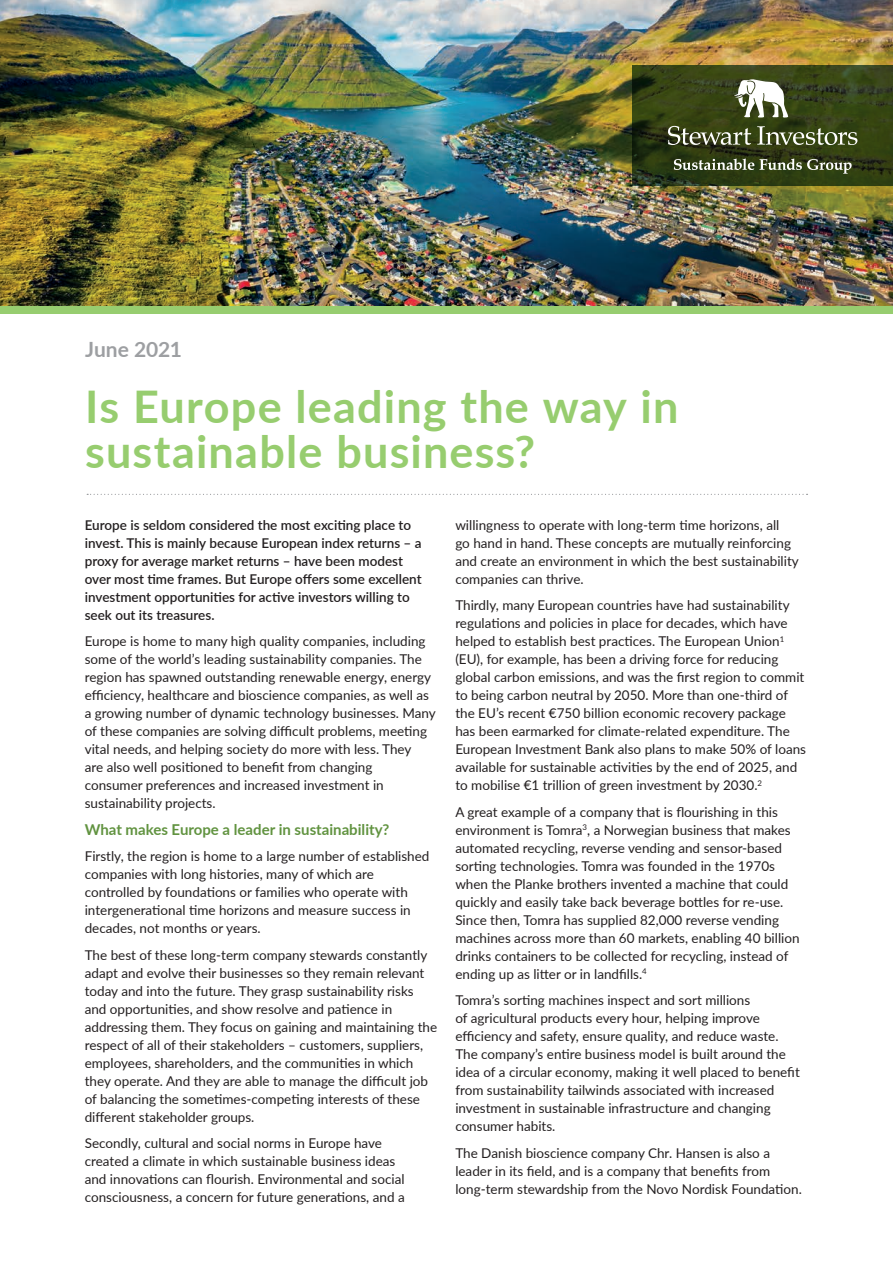
<style>
.page{position:relative;width:893px;height:1263px;background:#fff}
.page>*{position:absolute;margin:0;border:0;box-sizing:border-box;transform-origin:0 0}
.t1{font:700 45px/45px "Lato";letter-spacing:.025em;color:#97cd6f}
.t2{font:700 21px "Lato";color:#9d9fa2}
.t3{font:700 15px "Lato";color:#619340}
.t4{font:13.5px/18px "Lato";color:#231f20}
.t5{font:600 13.5px/18px "Lato";color:#231f20}
</style>
<div class="page">
<img style="left:0;top:0;width:893px;height:306px">
<div style="left:0;top:306px;width:893px;height:8px;background:#97cd6f"></div>
<svg style="left:632px;top:65px;width:261px;height:121px;background:#313e15"></svg>
<svg style="left:668px;top:126px;width:83px;height:19px;background:#676e4e"></svg>
<svg style="left:757px;top:126px;width:100px;height:19px;background:#65714c"></svg>
<svg style="left:674px;top:158px;width:178px;height:16px;background:#5c6647"></svg>
<svg style="left:734px;top:79px;width:54px;height:39px"></svg>
<svg style="left:87px;top:494px;width:720px;height:1px"></svg>
<h2 class="t2" style="left:85px;top:334px;width:99px">June 2021</h2>
<h1 class="t1" style="left:85px;top:382px;width:595px">Is Europe leading the way in sustainable business?</h1>
<p class="t5" style="left:85px;top:515px;width:338px">Europe is seldom considered the most exciting place to invest. This is mainly because European index returns – a proxy for average market returns – have been modest over most time frames. But Europe offers some excellent investment opportunities for active investors willing to seek out its treasures.</p>
<p class="t4" style="left:85px;top:632px;width:353px">Europe is home to many high quality companies, including some of the world’s leading sustainability companies. The region has spawned outstanding renewable energy, energy efficiency, healthcare and bioscience companies, as well as a growing number of dynamic technology businesses. Many of these companies are solving difficult problems, meeting vital needs, and helping society do more with less. They<br>are also well positioned to benefit from changing<br>consumer preferences and increased investment in sustainability projects.</p>
<p class="t3" style="left:85px;top:818px;width:306px">What makes Europe a leader in sustainability?</p>
<p class="t4" style="left:85px;top:847px;width:346px">Firstly, the region is home to a large number of established companies with long histories, many of which are controlled by foundations or families who operate with intergenerational time horizons and measure success in decades, not months or years.</p>
<p class="t4" style="left:85px;top:945px;width:354px">The best of these long-term company stewards constantly adapt and evolve their businesses so they remain relevant today and into the future. They grasp sustainability risks and opportunities, and show resolve and patience in addressing them. They focus on gaining and maintaining the respect of all of their stakeholders – customers, suppliers, employees, shareholders, and the communities in which they operate. And they are able to manage the difficult job of balancing the sometimes-competing interests of these different stakeholder groups.</p>
<p class="t4" style="left:85px;top:1134px;width:322px">Secondly, cultural and social norms in Europe have created a climate in which sustainable business ideas and innovations can flourish. Environmental and social consciousness, a concern for future generations, and a</p>
<p class="t4" style="left:455px;top:515px;width:345px">willingness to operate with long-term time horizons, all<br>go hand in hand. These concepts are mutually reinforcing and create an environment in which the best sustainability companies can thrive.</p>
<p class="t4" style="left:455px;top:596px;width:352px">Thirdly, many European countries have had sustainability regulations and policies in place for decades, which have helped to establish best practices. The European Union<sup>1 </sup>(EU), for example, has been a driving force for reducing global carbon emissions, and was the first region to commit to being carbon neutral by 2050. More than one-third of the EU’s recent €750 billion economic recovery package has been earmarked for climate-related expenditure. The European Investment Bank also plans to make 50% of loans available for sustainable activities by the end of 2025, and to mobilise €1 trillion of green investment by 2030.<sup>2</sup></p>
<p class="t4" style="left:455px;top:802px;width:346px">A great example of a company that is flourishing in this environment is Tomra<sup>3</sup>, a Norwegian business that makes automated recycling, reverse vending and sensor-based sorting technologies. Tomra was founded in the 1970s when the Planke brothers invented a machine that could quickly and easily take back beverage bottles for re-use.<br>Since then, Tomra has supplied 82,000 reverse vending machines across more than 60 markets, enabling 40 billion drinks containers to be collected for recycling, instead of ending up as litter or in landfills.<sup>4</sup></p>
<p class="t4" style="left:455px;top:991px;width:346px">Tomra’s sorting machines inspect and sort millions<br>of agricultural products every hour, helping improve efficiency and safety, ensure quality, and reduce waste.<br>The company’s entire business model is built around the idea of a circular economy, making it well placed to benefit from sustainability tailwinds associated with increased investment in sustainable infrastructure and changing consumer habits.</p>
<p class="t4" style="left:455px;top:1143px;width:348px">The Danish bioscience company Chr. Hansen is also a leader in its field, and is a company that benefits from long-term stewardship from the Novo Nordisk Foundation.</p>
</div>
